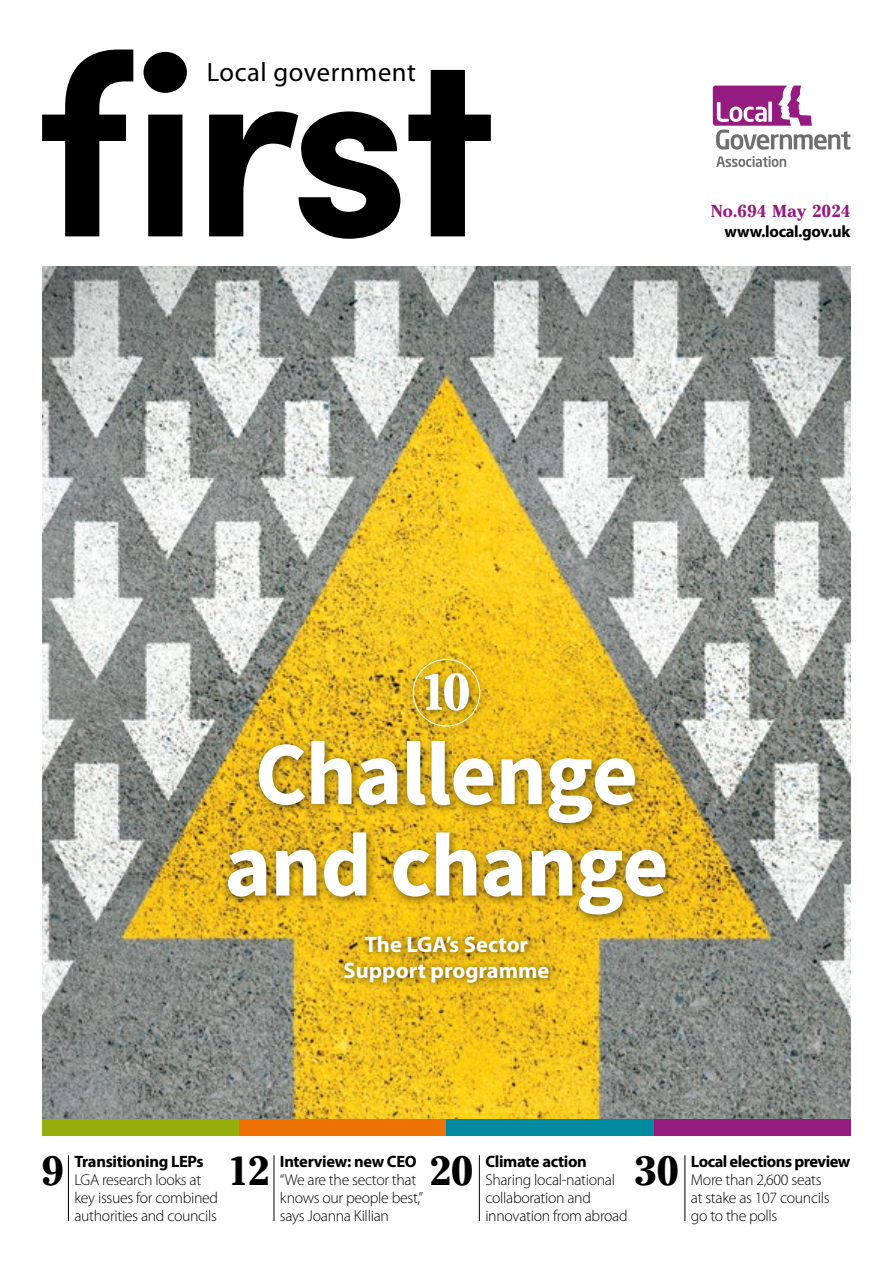
<style>
.page{position:relative;width:893px;height:1263px;background:#fff}
.page>*{position:absolute;margin:0;border:0;box-sizing:border-box;transform-origin:0 0}
.t1{font:700 261.3px "Sofia Pro";letter-spacing:-.03em;color:#000}
.t2{font:700 90px/91.5px "Source Sans Pro";letter-spacing:-.015em;color:#fff;text-align:center}
.feature_standfirst_serif{font:700 50.85px "Cheltenham Std";color:#fff}
.t3{font:700 40.5px "Cheltenham Std";color:#000}
.t4{font:26.55px "Myriad Pro";letter-spacing:.02em;color:#000}
.t5{font:700 22.5px/25.5px "Myriad Pro";color:#fff;text-align:center}
.feature_standfirst_serif-2{font:700 17.25px "Cheltenham Std";color:#951b81}
.t6{font:700 16.5px "Myriad Pro";letter-spacing:-.02em;color:#000}
.t7{font:300 15.75px/18px "Myriad Pro";letter-spacing:-.02em;color:#000}
</style>
<div class="page">
<img style="left:43px;top:267px;width:807px;height:852px">
<svg style="left:716px;top:156px;width:70px;height:11px"></svg>
<svg style="left:713px;top:86px;width:137px;height:64px"></svg>
<div style="left:43px;top:1119px;width:196px;height:16px;background:#95ad0d"></div>
<div style="left:239px;top:1119px;width:207px;height:16px;background:#ee7203"></div>
<div style="left:446px;top:1119px;width:208px;height:16px;background:#008ba1"></div>
<div style="left:654px;top:1119px;width:196px;height:16px;background:#951b81"></div>
<hr style="left:684px;top:1155px;width:1px;height:66px;background:#000">
<hr style="left:274px;top:1155px;width:1px;height:66px;background:#000">
<hr style="left:68px;top:1155px;width:1px;height:66px;background:#000">
<hr style="left:479px;top:1155px;width:1px;height:66px;background:#000">
<div style="left:220px;top:735px;width:455px;height:189px;background:#000;opacity:.5"></div>
<div style="left:338px;top:928px;width:219px;height:63px;background:#000;opacity:.5"></div>
<div style="left:406px;top:653px;width:84px;height:84px;background:#000;opacity:.5"></div>
<div style="left:413px;top:659px;width:67px;height:67px;border:1px solid #fff;border-radius:50%"></div>
<h1 class="t1" style="left:36px;top:-57px;width:461px">first</h1>
<h3 class="t4" style="left:207px;top:56px;width:210px">Local government</h3>
<p class="feature_standfirst_serif-2" style="left:711px;top:201px;width:141px">No.694 May 2024</p>
<p class="t6" style="left:724px;top:220px;width:127px">www.local.gov.uk</p>
<p class="feature_standfirst_serif" style="left:419px;top:662px;width:53px">10</p>
<p class="t2" style="left:224px;top:727px;width:446px">Challenge and change</p>
<p class="t5" style="left:344px;top:931px;width:207px">The LGA’s Sector<br>Support programme</p>
<p class="t3" style="left:41px;top:1146px;width:24px">9</p>
<p class="t3" style="left:428px;top:1146px;width:47px">20</p>
<p class="t6" style="left:485px;top:1150px;width:103px">Climate action</p>
<p class="t6" style="left:74px;top:1150px;width:131px">Transitioning LEPs</p>
<p class="t7" style="left:74px;top:1170px;width:145px">LGA research looks at key issues for combined authorities and councils</p>
<p class="t6" style="left:280px;top:1150px;width:138px">Interview: new CEO</p>
<p class="t7" style="left:280px;top:1170px;width:145px">“We are the sector that knows our people best,” says Joanna Killian</p>
<p class="t3" style="left:227px;top:1146px;width:44px">12</p>
<p class="t7" style="left:485px;top:1170px;width:144px">Sharing local-national collaboration and innovation from abroad</p>
<p class="t3" style="left:634px;top:1146px;width:47px">30</p>
<p class="t6" style="left:691px;top:1150px;width:161px">Local elections preview</p>
<p class="t7" style="left:691px;top:1170px;width:140px">More than 2,600 seats at stake as 107 councils go to the polls</p>
</div>
